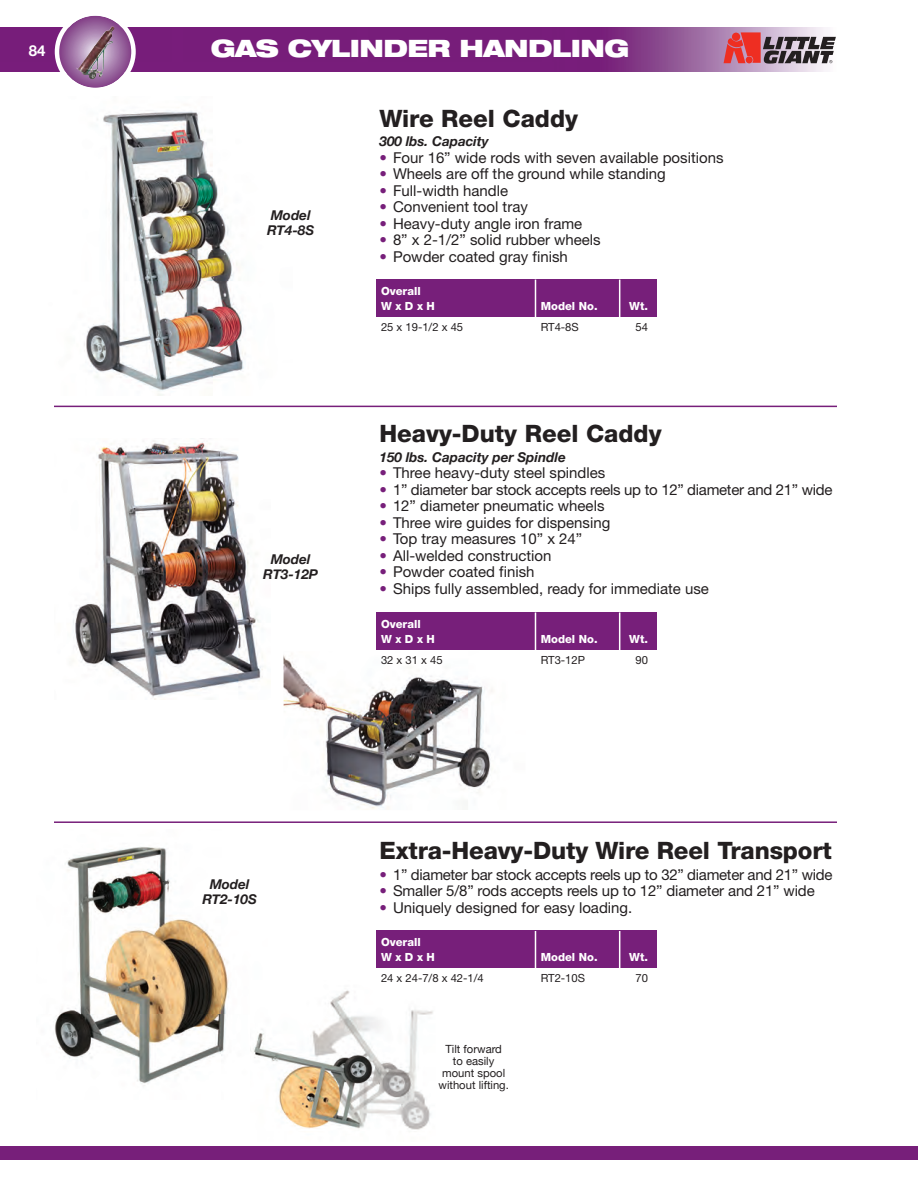
<style>
.page{position:relative;width:918px;height:1188px;background:#fff}
.page>*{position:absolute;margin:0;border:0;box-sizing:border-box;transform-origin:0 0}
.t1{font:800 24px "Helvetica Neue";letter-spacing:-.005em;color:#231f20}
.t2{font:900 expanded 24px "Helvetica Neue";letter-spacing:-.02em;color:#fff}
.t3{font:15px "Helvetica Neue";color:#231f20}
.t4{font:15px "Helvetica Neue";letter-spacing:-.02em;color:#231f20}
.t5{font:700 15px "Helvetica Neue";color:#fff}
.t6{font:italic 700 13.5px/15px "Helvetica Neue";color:#231f20;text-align:center}
.t7{font:800 11.25px/15px "Helvetica Neue";color:#fff}
.t8{font:11.25px "Helvetica Neue";color:#231f20}
.t9{font:11.25px/12px "Helvetica Neue";color:#231f20;text-align:center}
.s1{color:#771f7a}
</style>
<div class="page">
<img style="left:284px;top:656px;width:209px;height:153px">
<img style="left:54px;top:847px;width:175px;height:239px">
<img style="left:250px;top:990px;width:183px;height:140px">
<img style="left:73px;top:438px;width:190px;height:261px">
<img style="left:84px;top:111px;width:162px;height:284px">
<hr style="left:54px;top:406px;width:783px;height:1px;background:#771f7a">
<div style="left:376px;top:279px;width:281px;height:38px;background:#771f7a"></div>
<hr style="left:535px;top:280px;width:1px;height:58px;background:#fff">
<hr style="left:619px;top:280px;width:1px;height:58px;background:#fff">
<div style="left:376px;top:612px;width:281px;height:38px;background:#771f7a"></div>
<hr style="left:535px;top:612px;width:1px;height:59px;background:#fff">
<hr style="left:619px;top:612px;width:1px;height:59px;background:#fff">
<div style="left:376px;top:931px;width:281px;height:37px;background:#771f7a"></div>
<hr style="left:535px;top:931px;width:1px;height:59px;background:#fff">
<hr style="left:619px;top:931px;width:1px;height:59px;background:#fff">
<hr style="left:54px;top:821px;width:783px;height:2px;background:#771f7a">
<img style="left:0;top:27px;width:825px;height:45px">
<svg style="left:724px;top:32px;width:112px;height:32px"></svg>
<svg style="left:55px;top:15px;width:81px;height:73px"></svg>
<img style="left:88px;top:47px;width:18px;height:27px">
<div style="left:0;top:1146px;width:918px;height:14px;background:#771f7a"></div>
<p class="t5" style="left:29px;top:42px;width:18px">84</p>
<h1 class="t2" style="left:211px;top:40px;width:420px">GAS CYLINDER HANDLING</h1>
<p class="t6" style="left:267px;top:208px;width:49px;text-align:left">Model<br>RT4-8S</p>
<p class="t6" style="left:263px;top:551px;width:56px">Model<br>RT3-12P</p>
<h1 class="t1" style="left:380px;top:109px;width:200px">Wire Reel Caddy</h1>
<p class="t6" style="left:380px;top:133px;width:111px">300 lbs. Capacity</p>
<p class="t3" style="left:380px;top:152px;width:346px"><span class="s1">•</span> Four 16” wide rods with seven available positions</p>
<p class="t3" style="left:380px;top:168px;width:288px"><span class="s1">•</span> Wheels are off the ground while standing</p>
<p class="t3" style="left:380px;top:185px;width:130px"><span class="s1">•</span> Full-width handle</p>
<p class="t3" style="left:380px;top:201px;width:150px"><span class="s1">•</span> Convenient tool tray</p>
<p class="t3" style="left:380px;top:218px;width:204px"><span class="s1">•</span> Heavy-duty angle iron frame</p>
<p class="t3" style="left:380px;top:234px;width:223px"><span class="s1">•</span> 8” x 2-1/2” solid rubber wheels</p>
<p class="t3" style="left:380px;top:251px;width:190px"><span class="s1">•</span> Powder coated gray finish</p>
<p class="t7" style="left:381px;top:285px;width:55px">Overall<br>W x D x H</p>
<p class="t7" style="left:541px;top:300px;width:58px">Model No.</p>
<p class="t7" style="left:629px;top:300px;width:20px">Wt.</p>
<p class="t8" style="left:381px;top:323px;width:84px">25 x 19-1/2 x 45</p>
<p class="t8" style="left:541px;top:323px;width:40px">RT4-8S</p>
<p class="t8" style="left:636px;top:323px;width:14px">54</p>
<h1 class="t1" style="left:380px;top:425px;width:284px">Heavy-Duty Reel Caddy</h1>
<p class="t6" style="left:380px;top:449px;width:188px">150 lbs. Capacity per Spindle</p>
<p class="t3" style="left:380px;top:468px;width:227px"><span class="s1">•</span> Three heavy-duty steel spindles</p>
<p class="t4" style="left:380px;top:484px;width:455px"><span class="s1">•</span> 1” diameter bar stock accepts reels up to 12” diameter and 21” wide</p>
<p class="t3" style="left:380px;top:501px;width:227px"><span class="s1">•</span> 12” diameter pneumatic wheels</p>
<p class="t3" style="left:380px;top:517px;width:232px"><span class="s1">•</span> Three wire guides for dispensing</p>
<p class="t3" style="left:380px;top:534px;width:204px"><span class="s1">•</span> Top tray measures 10” x 24”</p>
<p class="t3" style="left:380px;top:550px;width:174px"><span class="s1">•</span> All-welded construction</p>
<p class="t3" style="left:380px;top:567px;width:157px"><span class="s1">•</span> Powder coated finish</p>
<p class="t3" style="left:380px;top:583px;width:331px"><span class="s1">•</span> Ships fully assembled, ready for immediate use</p>
<p class="t7" style="left:381px;top:617px;width:55px">Overall<br>W x D x H</p>
<p class="t7" style="left:541px;top:632px;width:58px">Model No.</p>
<p class="t7" style="left:629px;top:632px;width:20px">Wt.</p>
<p class="t8" style="left:381px;top:656px;width:63px">32 x 31 x 45</p>
<p class="t8" style="left:541px;top:656px;width:46px">RT3-12P</p>
<p class="t8" style="left:636px;top:656px;width:14px">90</p>
<p class="t6" style="left:202px;top:876px;width:56px">Model<br>RT2-10S</p>
<h1 class="t1" style="left:380px;top:842px;width:454px">Extra-Heavy-Duty Wire Reel Transport</h1>
<p class="t4" style="left:380px;top:869px;width:455px"><span class="s1">•</span> 1” diameter bar stock accepts reels up to 32” diameter and 21” wide</p>
<p class="t3" style="left:380px;top:886px;width:437px"><span class="s1">•</span> Smaller 5/8” rods accepts reels up to 12” diameter and 21” wide</p>
<p class="t3" style="left:380px;top:902px;width:254px"><span class="s1">•</span> Uniquely designed for easy loading.</p>
<p class="t7" style="left:381px;top:936px;width:55px">Overall<br>W x D x H</p>
<p class="t7" style="left:541px;top:951px;width:58px">Model No.</p>
<p class="t7" style="left:629px;top:951px;width:20px">Wt.</p>
<p class="t8" style="left:381px;top:974px;width:104px">24 x 24-7/8 x 42-1/4</p>
<p class="t8" style="left:541px;top:974px;width:46px">RT2-10S</p>
<p class="t8" style="left:636px;top:974px;width:14px">70</p>
<p class="t9" style="left:438px;top:1043px;width:72px">Tilt forward<br>to easily mount spool without lifting.</p>
</div>
